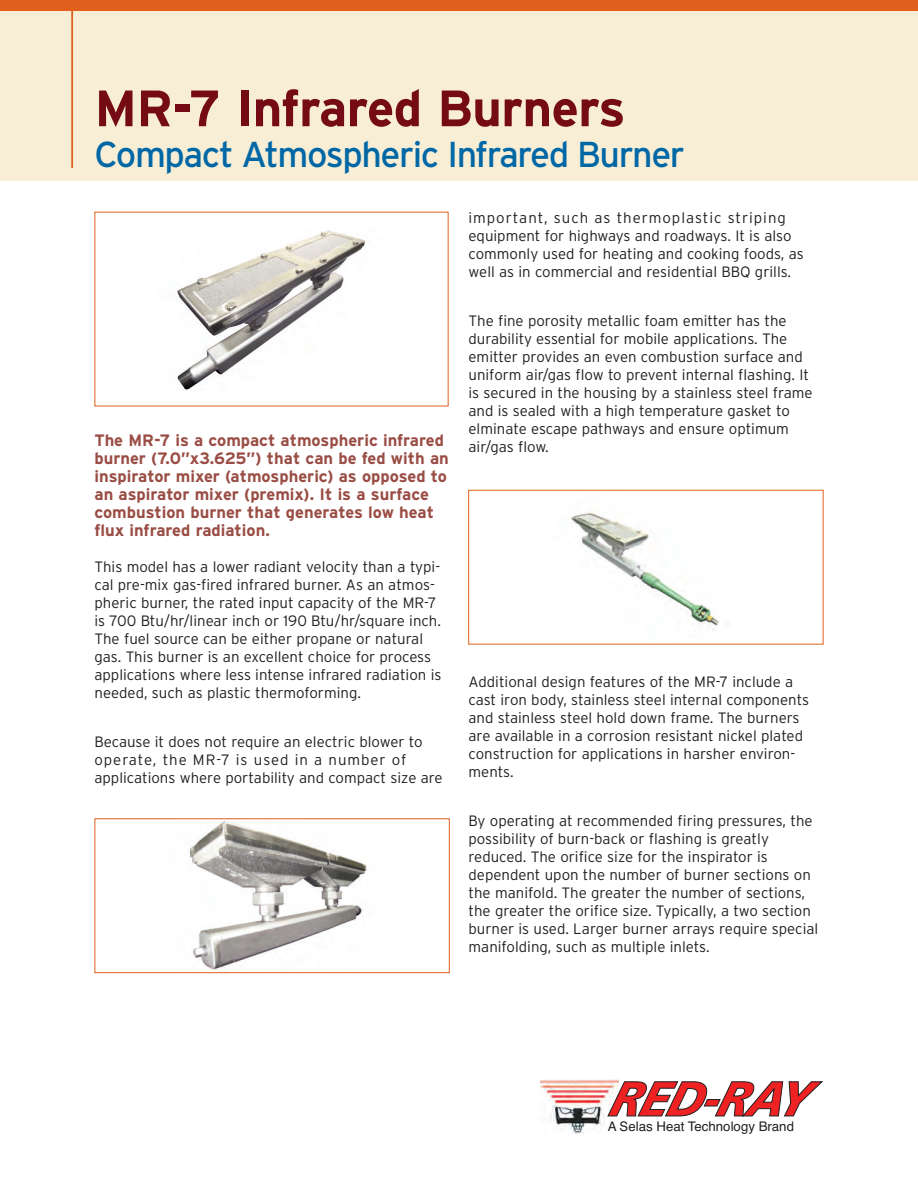
<style>
.page{position:relative;width:918px;height:1188px;background:#fff}
.page>*{position:absolute;margin:0;border:0;box-sizing:border-box;transform-origin:0 0}
.t1{font:700 51px "Interstate";letter-spacing:-.015em;color:#750c15}
.t2{font:36px "Interstate";letter-spacing:-.04em;color:#0067a6}
.t3{font:700 16.5px/18px "Interstate";color:#994d44}
.t4{font:300 15px/18px "Interstate";color:#231f20}
.t5{font:13.2px "Helvetica";color:#231f20}
</style>
<div class="page">
<div style="left:0;top:4px;width:918px;height:177px;background:#f7eed5"></div>
<div style="left:0;top:0;width:918px;height:10px;background:#e1601e"></div>
<hr style="left:72px;top:0;width:1px;height:168px;background:#e1601e">
<img style="left:177px;top:230px;width:189px;height:160px">
<img style="left:571px;top:510px;width:148px;height:121px">
<div style="left:468px;top:490px;width:356px;height:155px;border:1px solid #e1601e"></div>
<img style="left:540px;top:1080px;width:67px;height:53px">
<svg style="left:607px;top:1080px;width:216px;height:37px"></svg>
<img style="left:190px;top:821px;width:177px;height:149px">
<div style="left:94px;top:818px;width:356px;height:155px;border:1px solid #e1601e"></div>
<h1 class="t1" style="left:94px;top:79px;width:533px">MR-7 Infrared Burners</h1>
<h2 class="t2" style="left:94px;top:133px;width:592px">Compact Atmospheric Infrared Burner</h2>
<p class="t3" style="left:94px;top:431px;width:356px">The MR-7 is a compact atmospheric infrared burner (7.0”x3.625”) that can be fed with an inspirator mixer (atmospheric) as opposed to an aspirator mixer (premix). It is a surface combustion burner that generates low heat flux infrared radiation.</p>
<p class="t4" style="left:94px;top:557px;width:348px">This model has a lower radiant velocity than a typi&shy;cal pre-mix gas-fired infrared burner. As an atmos&shy;pheric burner, the rated input capacity of the MR-7 is 700 Btu/hr/linear inch or 190 Btu/hr/square inch.<br>The fuel source can be either propane or natural gas. This burner is an excellent choice for process applications where less intense infrared radiation is needed, such as plastic thermoforming.</p>
<p class="t4" style="left:94px;top:732px;width:350px">Because it does not require an electric blower to operate, the MR-7 is used in a number of applications where portability and compact size are</p>
<p class="t4" style="left:469px;top:209px;width:337px">important, such as thermoplastic striping equipment for highways and roadways. It is also commonly used for heating and cooking foods, as well as in commercial and residential BBQ grills.</p>
<p class="t4" style="left:469px;top:311px;width:346px">The fine porosity metallic foam emitter has the durability essential for mobile applications. The emitter provides an even combustion surface and uniform air/gas flow to prevent internal flashing. It is secured in the housing by a stainless steel frame and is sealed with a high temperature gasket to elminate escape pathways and ensure optimum air/gas flow.</p>
<p class="t4" style="left:469px;top:673px;width:342px">Additional design features of the MR-7 include a cast iron body, stainless steel internal components and stainless steel hold down frame. The burners are available in a corrosion resistant nickel plated construction for applications in harsher environ&shy;ments.</p>
<p class="t4" style="left:469px;top:812px;width:351px">By operating at recommended firing pressures, the possibility of burn-back or flashing is greatly reduced. The orifice size for the inspirator is dependent upon the number of burner sections on the manifold. The greater the number of sections, the greater the orifice size. Typically, a two section burner is used. Larger burner arrays require special manifolding, such as multiple inlets.</p>
<p class="t5" style="left:608px;top:1116px;width:188px">A Selas Heat Technology Brand</p>
</div>
